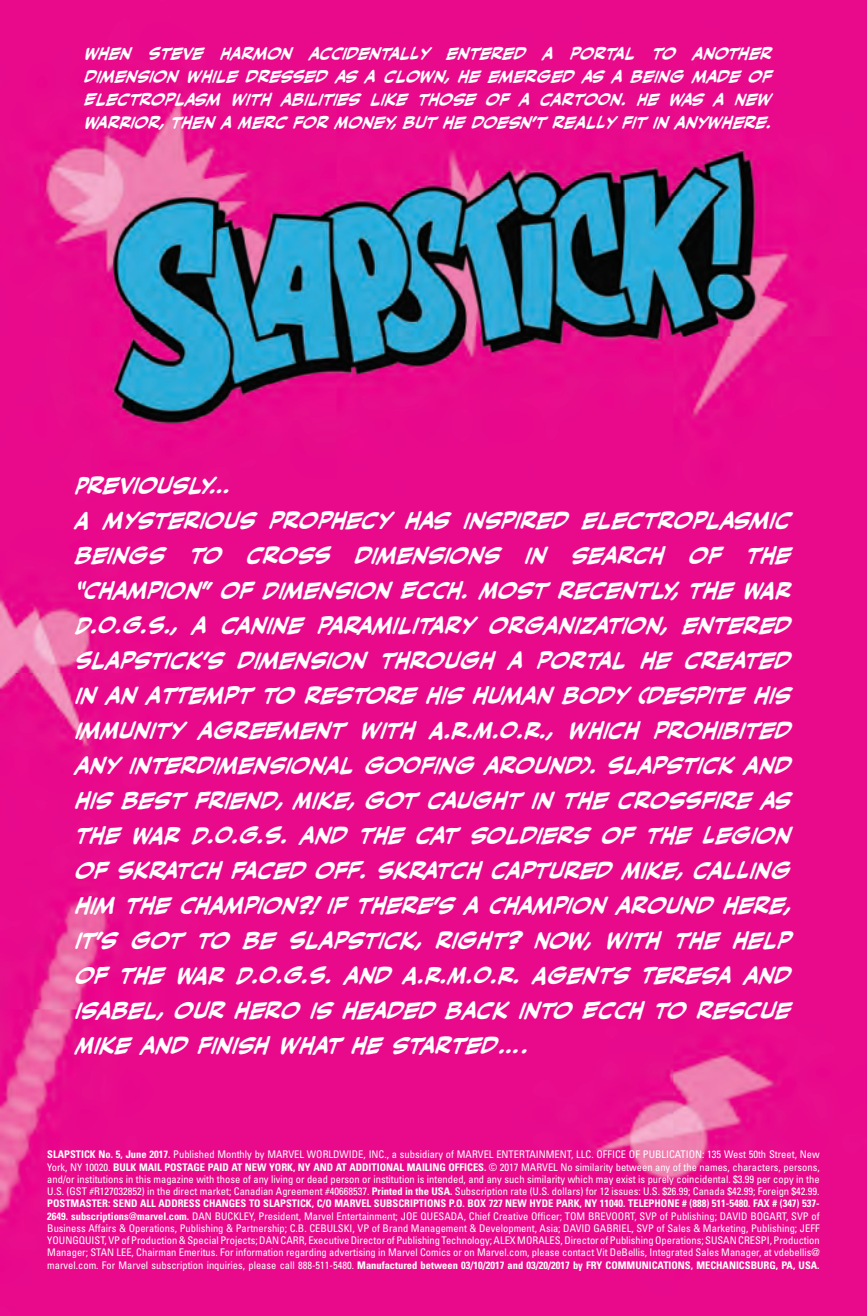
<style>
.page{position:relative;width:867px;height:1316px;background:#fff}
.page>*{position:absolute;margin:0;border:0;box-sizing:border-box;transform-origin:0 0}
.t1{font:italic 700 19.25px/35px "CC Hush Hush";color:#fff}
.t2{font:italic 700 14px/22.8px "CC Hush Hush";color:#fff;text-align:justify}
.t3{font:condensed 10.5px/12.2px "Univers LT Std";color:#fff;text-align:justify}
.s1{font-weight:700}
</style>
<div class="page">
<img style="left:0;top:0;width:866px;height:1315px">
<p class="t2" style="left:85px;top:42px;width:688px">WHEN STEVE HARMON ACCIDENTALLY ENTERED A PORTAL TO ANOTHER DIMENSION WHILE DRESSED AS A CLOWN, HE EMERGED AS A BEING MADE OF ELECTROPLASM WITH ABILITIES LIKE THOSE OF A CARTOON. HE WAS A NEW WARRIOR, THEN A MERC FOR MONEY, BUT HE DOESN’T REALLY FIT IN ANYWHERE.</p>
<h1 class="t1" style="left:76px;top:467px;width:717px">PREVIOUSLY…<br>A MYSTERIOUS PROPHECY HAS INSPIRED ELECTROPLASMIC<br>BEINGS</h1>
<p class="t1" style="left:76px;top:537px;width:717px;text-align:justify;text-indent:670px">THE “CHAMPION” OF DIMENSION ECCH. MOST RECENTLY, THE WAR D.O.G.S., A CANINE PARAMILITARY ORGANIZATION, ENTERED SLAPSTICK’S DIMENSION THROUGH A PORTAL HE CREATED IN AN ATTEMPT TO RESTORE HIS HUMAN BODY (DESPITE HIS IMMUNITY AGREEMENT WITH A.R.M.O.R., WHICH PROHIBITED ANY INTERDIMENSIONAL GOOFING AROUND). SLAPSTICK AND HIS BEST FRIEND, MIKE, GOT CAUGHT IN THE CROSSFIRE AS THE WAR D.O.G.S. AND THE CAT SOLDIERS OF THE LEGION OF SKRATCH FACED OFF. SKRATCH CAPTURED MIKE, CALLING HIM THE CHAMPION?! IF THERE’S A CHAMPION AROUND HERE, IT’S GOT TO BE SLAPSTICK, RIGHT? NOW, WITH THE HELP OF THE WAR D.O.G.S. AND A.R.M.O.R. AGENTS TERESA AND ISABEL, OUR HERO IS HEADED BACK INTO ECCH TO RESCUE MIKE AND FINISH WHAT HE STARTED….</p>
<h1 class="t1" style="left:190px;top:537px;width:34px">TO</h1>
<h1 class="t1" style="left:247px;top:537px;width:255px">CROSS DIMENSIONS</h1>
<h1 class="t1" style="left:525px;top:537px;width:23px">IN</h1>
<h1 class="t1" style="left:571px;top:537px;width:94px">SEARCH</h1>
<h1 class="t1" style="left:689px;top:537px;width:33px">OF</h1>
<p class="t3" style="left:47px;top:1148px;width:773px"><span class="s1">SLAPSTICK No. 5, June 2017.</span> Published Monthly by MARVEL WORLDWIDE, INC., a subsidiary of MARVEL ENTERTAINMENT, LLC. OFFICE OF PUBLICATION: 135 West 50th Street, New York, NY 10020. <span class="s1">BULK MAIL POSTAGE PAID AT NEW YORK, NY AND AT ADDITIONAL MAILING OFFICES.</span> © 2017 MARVEL No similarity between any of the names, characters, persons, and/or institutions in this magazine with those of any living or dead person or institution is intended, and any such similarity which may exist is purely coincidental. $3.99 per copy in the U.S. (GST #R127032852) in the direct market; Canadian Agreement #40668537. <span class="s1">Printed in the USA.</span> Subscription rate (U.S. dollars) for 12 issues: U.S. $26.99; Canada $42.99; Foreign $42.99.<br><span class="s1">POSTMASTER: SEND ALL ADDRESS CHANGES TO SLAPSTICK, C/O MARVEL SUBSCRIPTIONS P.O. BOX 727 NEW HYDE PARK, NY 11040. TELEPHONE # (888) 511-5480. FAX # (347) 537- 2649. subscriptions@marvel.com.</span> DAN BUCKLEY, President, Marvel Entertainment; JOE QUESADA, Chief Creative Officer; TOM BREVOORT, SVP of Publishing; DAVID BOGART, SVP of Business Affairs &amp; Operations, Publishing &amp; Partnership; C.B. CEBULSKI, VP of Brand Management &amp; Development, Asia; DAVID GABRIEL, SVP of Sales &amp; Marketing, Publishing; JEFF YOUNGQUIST, VP of Production &amp; Special Projects; DAN CARR, Executive Director of Publishing Technology; ALEX MORALES, Director of Publishing Operations; SUSAN CRESPI, Production Manager; STAN LEE, Chairman Emeritus. For information regarding advertising in Marvel Comics or on Marvel.com, please contact Vit DeBellis, Integrated Sales Manager, at vdebellis@ marvel.com. For Marvel subscription inquiries, please call 888-511-5480. <span class="s1">Manufactured between 03/10/2017 and 03/20/2017 by FRY COMMUNICATIONS, MECHANICSBURG, PA, USA.</span></p>
</div>
